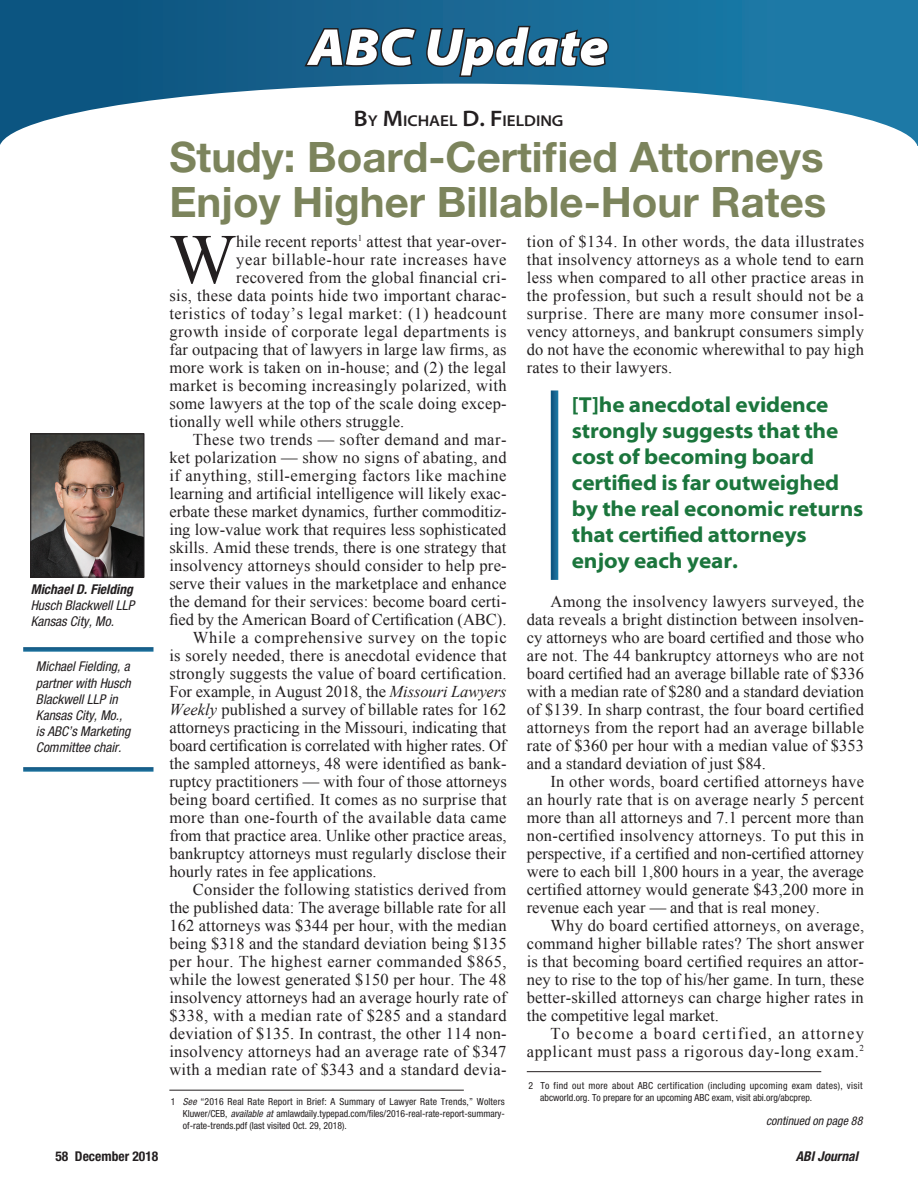
<style>
.page{position:relative;width:918px;height:1188px;background:#fff}
.page>*{position:absolute;margin:0;border:0;box-sizing:border-box;transform-origin:0 0}
.Body_text{font:70.8px "Times New Roman";color:#231f20}
.Page_Header{font:italic 900 semi-expanded 52.5px "Myriad Pro";color:#fff}
.Article_Headline_1{font:700 42px/45px "Helvetica Neue LT Std";color:#7c845c}
.Pull_Quote_-_Article{font:700 semi-expanded 21.75px/26.1px "Myriad Pro";letter-spacing:-.005em;color:#1b753c}
.Body_text-2{font:16.5px/18px "Times New Roman";letter-spacing:.015em;color:#231f20;text-align:justify}
.Body_text-3{font:16.5px/18px "Times New Roman";letter-spacing:.04em;color:#231f20;text-align:right}
.Body_text-4{font:16.5px "Times New Roman";letter-spacing:.035em;color:#231f20}
.Author_Name_-_Top_of{font:600 semi-expanded 15.75px "Myriad Pro";color:#231f20}
.Author_Caption_2_Bio{font:italic condensed 13.5px/16.2px "Helvetica Neue";color:#231f20}
.Author_Caption_1{font:italic 700 condensed 13.5px "Helvetica Neue";color:#231f20}
.t1{font:700 condensed 13.5px "Helvetica Neue";color:#231f20}
.t2{font:italic condensed 12px "Helvetica Neue";color:#231f20}
.Footnote{font:condensed 9.75px/11.7px "Helvetica Neue";color:#231f20;text-align:justify}
.Footnote-2{font:condensed 9.75px/11.7px "Helvetica Neue";letter-spacing:.03em;color:#231f20}
.s1{font-size:22.5px}
.s2{font-style:italic}
</style>
<div class="page">
<div style="left:0;top:0;width:918px;height:146px;background:linear-gradient(to right,#0e517c,#1f7eab)"></div>
<svg style="left:0;top:84px;width:918px;height:62px"></svg>
<svg style="left:302px;top:26px;width:116px;height:43px;background:#1b4d6c"></svg>
<svg style="left:425px;top:24px;width:185px;height:55px;background:#1c5778"></svg>
<img style="left:32px;top:436px;width:110px;height:140px">
<div style="left:30px;top:434px;width:114px;height:144px;border:1px solid #231f20"></div>
<hr style="left:169px;top:1090px;width:295px;height:1px;background:#231f20">
<div style="left:23px;top:647px;width:131px;height:5px;background:#18648f"></div>
<div style="left:23px;top:767px;width:131px;height:5px;background:#18648f"></div>
<hr style="left:527px;top:1071px;width:294px;height:1px;background:#231f20">
<svg style="left:551px;top:390px;width:7px;height:190px"></svg>
<p class="Page_Header" style="left:308px;top:17px;width:302px">ABC Update</p>
<p class="Author_Name_-_Top_of" style="left:354px;top:112px;width:211px"><span class="s1">B</span>Y <span class="s1">M</span>ICHAEL <span class="s1">D. F</span>IELDING</p>
<p class="Author_Caption_1" style="left:31px;top:581px;width:104px">Michael D. Fielding</p>
<p class="Author_Caption_2_Bio" style="left:31px;top:597px;width:105px">Husch Blackwell LLP</p>
<p class="Author_Caption_2_Bio" style="left:31px;top:613px;width:85px">Kansas City, Mo.</p>
<p class="Author_Caption_2_Bio" style="left:36px;top:658px;width:96px">Michael Fielding, a partner with Husch<br>Blackwell LLP in<br>Kansas City, Mo., is ABC’s Marketing<br>Committee chair.</p>
<p class="Article_Headline_1" style="left:169px;top:134px;width:659px">Study: Board-Certified Attorneys<br>Enjoy Higher Billable-Hour Rates</p>
<p class="Body_text" style="left:169px;top:212px;width:68px">W</p>
<p class="Body_text-2" style="left:236px;top:232px;width:272px">hile recent reports<sup>1</sup> attest that year-over-</p>
<p class="Body_text-3" style="left:236px;top:250px;width:272px">year billable-hour rate increases have</p>
<p class="Body_text-2" style="left:236px;top:268px;width:272px">recovered from the global financial cri-</p>
<p class="Body_text-2" style="left:169px;top:286px;width:339px">sis, these data points hide two important charac-</p>
<p class="Body_text-4" style="left:169px;top:302px;width:339px">teristics of today’s legal market: (1) headcount</p>
<p class="Body_text-4" style="left:169px;top:320px;width:339px">growth inside of corporate legal departments is</p>
<p class="Body_text-2" style="left:169px;top:340px;width:339px">far outpacing that of lawyers in large law firms, as</p>
<p class="Body_text-2" style="left:169px;top:358px;width:339px">more work is taken on in-house; and (2) the legal</p>
<p class="Body_text-2" style="left:169px;top:376px;width:339px">market is becoming increasingly polarized, with</p>
<p class="Body_text-2" style="left:169px;top:394px;width:339px">some lawyers at the top of the scale doing excep-</p>
<p class="Body_text-2" style="left:169px;top:412px;width:237px">tionally well while others struggle.</p>
<p class="Body_text-2" style="left:169px;top:430px;width:339px;text-indent:24px">These two trends — softer demand and mar&shy;ket polarization — show no signs of abating, and if anything, still-emerging factors like machine learning and artificial intelligence will likely exac&shy;erbate these market dynamics, further commoditiz&shy;ing low-value work that requires less sophisticated skills. Amid these trends, there is one strategy that insolvency attorneys should consider to help pre&shy;serve their values in the marketplace and enhance the demand for their services: become board certi&shy;fied by the American Board of Certification (ABC).</p>
<p class="Body_text-2" style="left:169px;top:628px;width:339px;text-indent:24px">While a comprehensive survey on the topic is sorely needed, there is anecdotal evidence that strongly suggests the value of board certification.<br>For example, in August 2018, the <span class="s2">Missouri Lawyers Weekly</span> published a survey of billable rates for 162 attorneys practicing in the Missouri, indicating that board certification is correlated with higher rates. Of the sampled attorneys, 48 were identified as bank&shy;ruptcy practitioners — with four of those attorneys being board certified. It comes as no surprise that more than one-fourth of the available data came from that practice area. Unlike other practice areas, bankruptcy attorneys must regularly disclose their hourly rates in fee applications.</p>
<p class="Body_text-2" style="left:169px;top:880px;width:339px;text-indent:24px">Consider the following statistics derived from the published data: The average billable rate for all 162 attorneys was $344 per hour, with the median being $318 and the standard deviation being $135 per hour. The highest earner commanded $865, while the lowest generated $150 per hour. The 48 insolvency attorneys had an average hourly rate of $338, with a median rate of $285 and a standard deviation of $135. In contrast, the other 114 non&shy;insolvency attorneys had an average rate of $347 with a median rate of $343 and a standard devia-</p>
<p class="Footnote" style="left:183px;top:1096px;width:324px;text-indent:-12px">1 <span class="s2">See</span> “2016 Real Rate Report in Brief: A Summary of Lawyer Rate Trends,” Wolters Kluwer/CEB, <span class="s2">available at</span> amlawdaily.typepad.com/files/2016-real-rate-report-summary&shy;of-rate-trends.pdf (last visited Oct. 29, 2018).</p>
<p class="Body_text-2" style="left:527px;top:232px;width:339px">tion of $134. In other words, the data illustrates that insolvency attorneys as a whole tend to earn less when compared to all other practice areas in the profession, but such a result should not be a surprise. There are many more consumer insol&shy;vency attorneys, and bankrupt consumers simply do not have the economic wherewithal to pay high rates to their lawyers.</p>
<p class="Pull_Quote_-_Article" style="left:572px;top:392px;width:293px">[T]he anecdotal evidence strongly suggests that the cost of becoming board certified is far outweighed by the real economic returns that certified attorneys enjoy each year.</p>
<p class="Body_text-2" style="left:527px;top:592px;width:339px;text-indent:24px">Among the insolvency lawyers surveyed, the data reveals a bright distinction between insolven&shy;cy attorneys who are board certified and those who are not. The 44 bankruptcy attorneys who are not board certified had an average billable rate of $336 with a median rate of $280 and a standard deviation of $139. In sharp contrast, the four board certified attorneys from the report had an average billable rate of $360 per hour with a median value of $353 and a standard deviation of just $84.</p>
<p class="Body_text-2" style="left:527px;top:772px;width:339px;text-indent:24px">In other words, board certified attorneys have an hourly rate that is on average nearly 5 percent more than all attorneys and 7.1 percent more than non-certified insolvency attorneys. To put this in perspective, if a certified and non-certified attorney were to each bill 1,800 hours in a year, the average certified attorney would generate $43,200 more in revenue each year — and that is real money.</p>
<p class="Body_text-2" style="left:527px;top:916px;width:339px;text-indent:24px">Why do board certified attorneys, on average, command higher billable rates? The short answer is that becoming board certified requires an attor&shy;ney to rise to the top of his/her game. In turn, these better-skilled attorneys can charge higher rates in the competitive legal market.</p>
<p class="Body_text-3" style="left:527px;top:1024px;width:339px">To become a board certified, an attorney applicant must pass a rigorous day-long exam.<sup>2</sup></p>
<p class="Footnote-2" style="left:540px;top:1080px;width:324px;text-indent:-12px">2 To find out more about ABC certification (including upcoming exam dates), visit abcworld.org. To prepare for an upcoming ABC exam, visit abi.org/abcprep.</p>
<p class="t2" style="left:766px;top:1113px;width:98px">continued on page 88</p>
<p class="t1" style="left:55px;top:1148px;width:104px">58 December 2018</p>
<p class="Author_Caption_1" style="left:796px;top:1148px;width:64px">ABI Journal</p>
</div>
